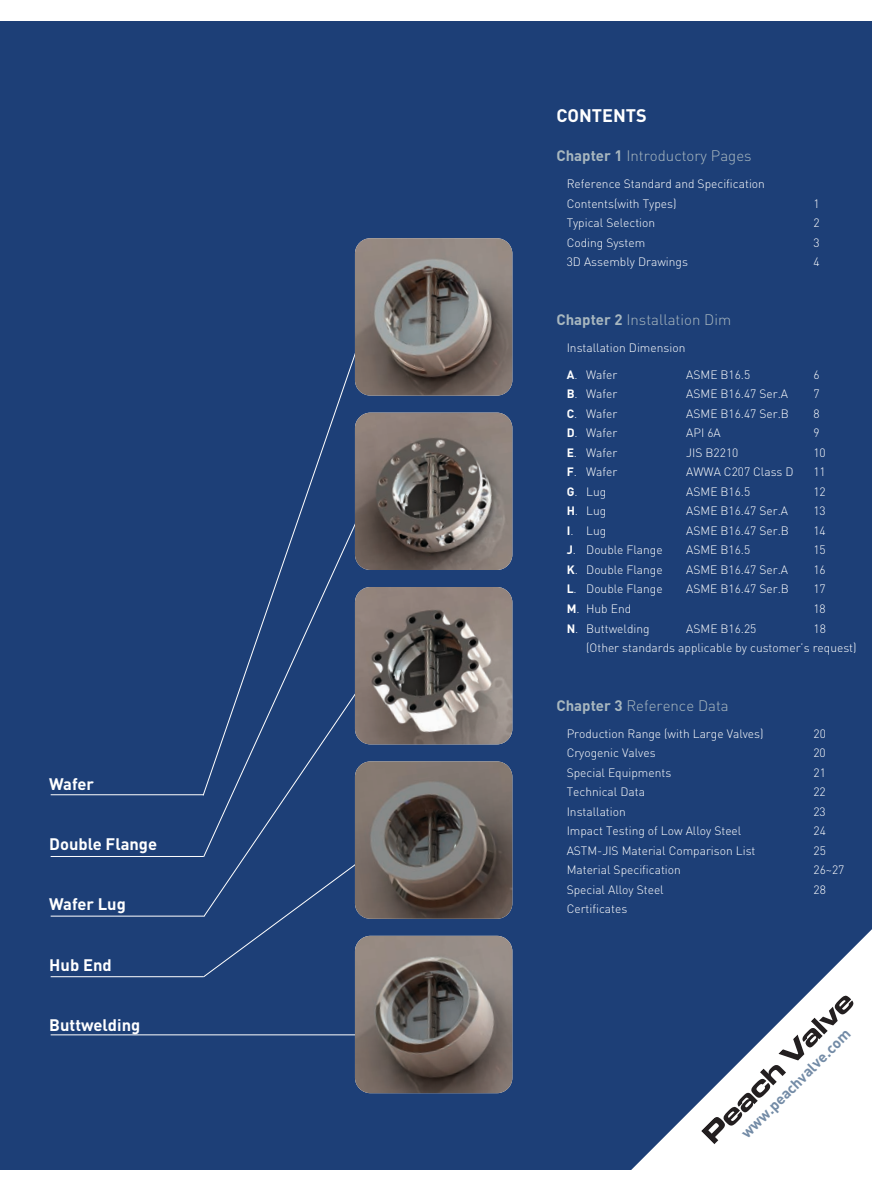
<style>
.page{position:relative;width:893px;height:1190px;background:#fff}
.page>*{position:absolute;margin:0;border:0;box-sizing:border-box;transform-origin:0 0}
.t1{font:700 18px "DIN";color:#fff}
.t2{font:700 16.5px "DIN";color:#fff}
.t3{font:300 15px "DIN";color:#a8b7bf}
.t4{font:700 15px "DIN";color:#738ba6}
.t5{font:300 12px/19.5px "DIN";color:#fff}
.s1{font-weight:700}
</style>
<div class="page">
<div style="left:0;top:21px;width:871px;height:1148px;background:#1d3f77"></div>
<svg style="left:615px;top:899px;width:257px;height:271px"></svg>
<svg style="left:50px;top:336px;width:312px;height:699px"></svg>
<hr style="left:51px;top:794px;width:153px;height:1px;background:#fff">
<hr style="left:51px;top:856px;width:153px;height:1px;background:#fff">
<hr style="left:51px;top:915px;width:153px;height:1px;background:#fff">
<hr style="left:51px;top:976px;width:153px;height:1px;background:#fff">
<svg style="left:699px;top:980px;width:173px;height:190px"></svg>
<img style="left:355px;top:238px;width:157px;height:157px;border-radius:16px">
<img style="left:355px;top:412px;width:157px;height:158px;border-radius:16px">
<img style="left:355px;top:587px;width:157px;height:157px;border-radius:16px">
<img style="left:355px;top:761px;width:157px;height:157px;border-radius:16px">
<img style="left:355px;top:935px;width:157px;height:158px;border-radius:16px">
<h2 class="t2" style="left:49px;top:778px;width:46px">Wafer</h2>
<h2 class="t2" style="left:49px;top:838px;width:109px">Double Flange</h2>
<h2 class="t2" style="left:49px;top:898px;width:78px">Wafer Lug</h2>
<h2 class="t2" style="left:49px;top:958px;width:64px">Hub End</h2>
<h2 class="t2" style="left:49px;top:1019px;width:93px">Buttwelding</h2>
<h1 class="t1" style="left:556px;top:109px;width:92px">CONTENTS</h1>
<p class="t3" style="left:556px;top:151px;width:197px"><span class="s1">Chapter 1</span> Introductory Pages</p>
<p class="t5" style="left:566px;top:176px;width:200px">Reference Standard and Specification<br>Contents(with Types)</p>
<p class="t5" style="left:813px;top:195px;width:8px">1</p>
<p class="t5" style="left:566px;top:215px;width:90px">Typical Selection</p>
<p class="t5" style="left:813px;top:215px;width:8px">2</p>
<p class="t5" style="left:566px;top:234px;width:80px">Coding System</p>
<p class="t5" style="left:813px;top:234px;width:8px">3</p>
<p class="t5" style="left:566px;top:254px;width:123px">3D Assembly Drawings</p>
<p class="t5" style="left:813px;top:254px;width:8px">4</p>
<p class="t3" style="left:556px;top:314px;width:176px"><span class="s1">Chapter 2</span> Installation Dim</p>
<p class="t5" style="left:566px;top:339px;width:120px">Installation Dimension</p>
<p class="t5" style="left:566px;top:366px;width:52px"><span class="s1">A</span>. Wafer</p>
<p class="t5" style="left:686px;top:366px;width:66px">ASME B16.5</p>
<p class="t5" style="left:813px;top:366px;width:8px">6</p>
<p class="t5" style="left:566px;top:386px;width:52px"><span class="s1">B</span>. Wafer</p>
<p class="t5" style="left:686px;top:386px;width:103px">ASME B16.47 Ser.A</p>
<p class="t5" style="left:813px;top:386px;width:8px">7</p>
<p class="t5" style="left:566px;top:405px;width:52px"><span class="s1">C</span>. Wafer</p>
<p class="t5" style="left:686px;top:405px;width:104px">ASME B16.47 Ser.B</p>
<p class="t5" style="left:813px;top:405px;width:8px">8</p>
<p class="t5" style="left:566px;top:425px;width:52px"><span class="s1">D</span>. Wafer</p>
<p class="t5" style="left:686px;top:425px;width:36px">API 6A</p>
<p class="t5" style="left:813px;top:425px;width:8px">9</p>
<p class="t5" style="left:566px;top:444px;width:52px"><span class="s1">E</span>. Wafer</p>
<p class="t5" style="left:686px;top:444px;width:54px">JIS B2210</p>
<p class="t5" style="left:813px;top:444px;width:14px">10</p>
<p class="t5" style="left:566px;top:464px;width:52px"><span class="s1">F</span>. Wafer</p>
<p class="t5" style="left:686px;top:464px;width:109px">AWWA C207 Class D</p>
<p class="t5" style="left:813px;top:464px;width:14px">11</p>
<p class="t5" style="left:566px;top:483px;width:41px"><span class="s1">G</span>. Lug</p>
<p class="t5" style="left:686px;top:483px;width:66px">ASME B16.5</p>
<p class="t5" style="left:813px;top:483px;width:14px">12</p>
<p class="t5" style="left:566px;top:503px;width:41px"><span class="s1">H</span>. Lug</p>
<p class="t5" style="left:686px;top:503px;width:103px">ASME B16.47 Ser.A</p>
<p class="t5" style="left:813px;top:503px;width:14px">13</p>
<p class="t5" style="left:566px;top:522px;width:41px"><span class="s1">I</span>. Lug</p>
<p class="t5" style="left:686px;top:522px;width:104px">ASME B16.47 Ser.B</p>
<p class="t5" style="left:813px;top:522px;width:14px">14</p>
<p class="t5" style="left:566px;top:542px;width:97px"><span class="s1">J</span>. Double Flange</p>
<p class="t5" style="left:686px;top:542px;width:66px">ASME B16.5</p>
<p class="t5" style="left:813px;top:542px;width:14px">15</p>
<p class="t5" style="left:566px;top:561px;width:97px"><span class="s1">K</span>. Double Flange</p>
<p class="t5" style="left:686px;top:561px;width:103px">ASME B16.47 Ser.A</p>
<p class="t5" style="left:813px;top:561px;width:14px">16</p>
<p class="t5" style="left:566px;top:581px;width:97px"><span class="s1">L</span>. Double Flange</p>
<p class="t5" style="left:686px;top:581px;width:104px">ASME B16.47 Ser.B</p>
<p class="t5" style="left:813px;top:581px;width:14px">17</p>
<p class="t5" style="left:566px;top:600px;width:66px"><span class="s1">M</span>. Hub End</p>
<p class="t5" style="left:813px;top:600px;width:14px">18</p>
<p class="t5" style="left:566px;top:620px;width:84px"><span class="s1">N</span>. Buttwelding</p>
<p class="t5" style="left:686px;top:620px;width:72px">ASME B16.25</p>
<p class="t5" style="left:586px;top:620px;width:272px;text-indent:227px">18 (Other standards applicable by customer’s request)</p>
<p class="t3" style="left:556px;top:700px;width:174px"><span class="s1">Chapter 3</span> Reference Data</p>
<p class="t5" style="left:566px;top:725px;width:198px">Production Range (with Large Valves)</p>
<p class="t5" style="left:813px;top:725px;width:14px">20</p>
<p class="t5" style="left:566px;top:744px;width:90px">Cryogenic Valves</p>
<p class="t5" style="left:813px;top:744px;width:14px">20</p>
<p class="t5" style="left:566px;top:764px;width:106px">Special Equipments</p>
<p class="t5" style="left:813px;top:764px;width:14px">21</p>
<p class="t5" style="left:566px;top:783px;width:80px">Technical Data</p>
<p class="t5" style="left:813px;top:783px;width:14px">22</p>
<p class="t5" style="left:566px;top:803px;width:61px">Installation</p>
<p class="t5" style="left:813px;top:803px;width:14px">23</p>
<p class="t5" style="left:566px;top:822px;width:176px">Impact Testing of Low Alloy Steel</p>
<p class="t5" style="left:813px;top:822px;width:14px">24</p>
<p class="t5" style="left:566px;top:842px;width:190px">ASTM-JIS Material Comparison List</p>
<p class="t5" style="left:813px;top:842px;width:14px">25</p>
<p class="t5" style="left:566px;top:861px;width:116px">Material Specification</p>
<p class="t5" style="left:813px;top:861px;width:32px">26~27</p>
<p class="t5" style="left:566px;top:881px;width:99px">Special Alloy Steel</p>
<p class="t5" style="left:813px;top:881px;width:14px">28</p>
<p class="t5" style="left:566px;top:900px;width:62px">Certificates</p>
<p class="t4" style="left:740px;top:1131px;width:149px;rotate:-45deg">www.peachvalve.com</p>
</div>
